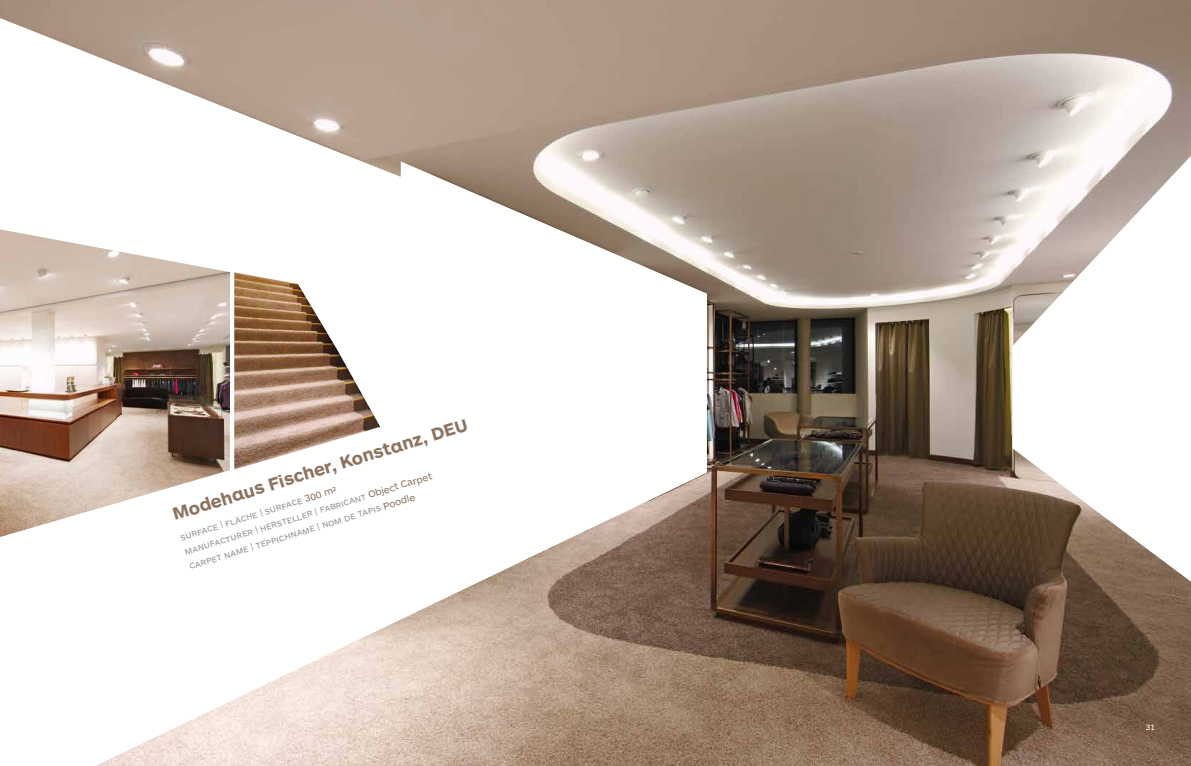
<style>
.page{position:relative;width:1191px;height:766px;background:#fff}
.page>*{position:absolute;margin:0;border:0;box-sizing:border-box;transform-origin:0 0}
.t1{font:700 18px "ARS Maquette Pro";color:#8d745f}
.t2{font:10px/15px "ARS Maquette Pro";color:#91979b}
.t3{font:8px "ARS Maquette Pro";color:#fff}
.s1{color:#8d745f}
</style>
<div class="page">
<img style="left:0;top:0;width:1191px;height:765px">
<img style="left:0;top:229px;width:230px;height:308px">
<img style="left:234px;top:272px;width:146px;height:197px">
<h1 class="t1" style="left:170px;top:503px;width:309px;rotate:-17deg">Modehaus Fischer, Konstanz, DEU</h1>
<p class="t2" style="left:178px;top:529px;width:261px;rotate:-17deg">surface | fl äche | surface <span class="s1">300 m 2<br></span>manufacturer | hersteller | fabricant <span class="s1">Object Carpet </span>carpet name | teppichname | nom de tapis <span class="s1">Poodle</span></p>
<p class="t3" style="left:1145px;top:721px;width:11px">31</p>
</div>
